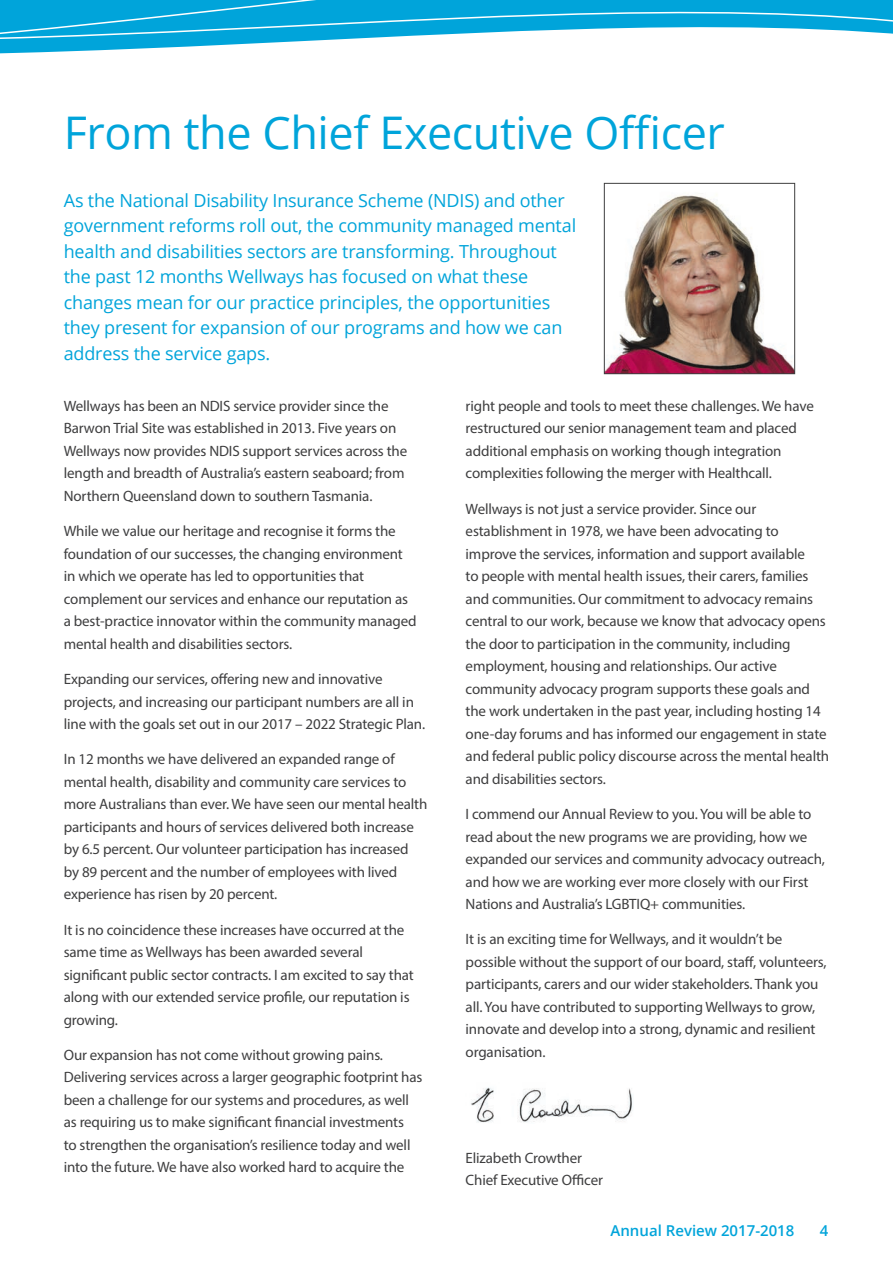
<style>
.page{position:relative;width:893px;height:1263px;background:#fff}
.page>*{position:absolute;margin:0;border:0;box-sizing:border-box;transform-origin:0 0}
.Page_headers_30_blue{font:45px "Open Sans";letter-spacing:-.01em;color:#00a4da}
.Body_text{font:18px/25.5px "Open Sans";letter-spacing:-.01em;color:#00a4da}
.Body_text-2{font:15px/22.5px "Myriad Pro";letter-spacing:-.01em;color:#3e3e3f}
.t1{font:600 15px "Open Sans";color:#00a4da}
</style>
<div class="page">
<svg style="left:0;top:0;width:893px;height:54px"></svg>
<img style="left:606px;top:195px;width:187px;height:177px">
<div style="left:604px;top:183px;width:191px;height:191px;border:1px solid #3e3e3f"></div>
<img style="left:471px;top:1087px;width:162px;height:36px">
<p class="Page_headers_30_blue" style="left:64px;top:102px;width:663px">From the Chief Executive Officer</p>
<p class="Body_text" style="left:64px;top:187px;width:514px">As the National Disability Insurance Scheme (NDIS) and other government reforms roll out, the community managed mental health and disabilities sectors are transforming. Throughout the past 12 months Wellways has focused on what these changes mean for our practice principles, the opportunities they present for expansion of our programs and how we can address the service gaps.</p>
<p class="Body_text-2" style="left:64px;top:394px;width:345px">Wellways has been an NDIS service provider since the Barwon Trial Site was established in 2013. Five years on Wellways now provides NDIS support services across the length and breadth of Australia’s eastern seaboard; from Northern Queensland down to southern Tasmania.</p>
<p class="Body_text-2" style="left:64px;top:520px;width:354px">While we value our heritage and recognise it forms the foundation of our successes, the changing environment in which we operate has led to opportunities that complement our services and enhance our reputation as a best-practice innovator within the community managed mental health and disabilities sectors.</p>
<p class="Body_text-2" style="left:64px;top:667px;width:363px">Expanding our services, offering new and innovative projects, and increasing our participant numbers are all in line with the goals set out in our 2017 – 2022 Strategic Plan.</p>
<p class="Body_text-2" style="left:64px;top:748px;width:365px">In 12 months we have delivered an expanded range of mental health, disability and community care services to more Australians than ever. We have seen our mental health participants and hours of services delivered both increase by 6.5 percent. Our volunteer participation has increased by 89 percent and the number of employees with lived experience has risen by 20 percent.</p>
<p class="Body_text-2" style="left:64px;top:918px;width:342px">It is no coincidence these increases have occurred at the</p>
<p class="Body_text-2" style="left:64px;top:940px;width:352px">same time as Wellways has been awarded several significant public sector contracts. I am excited to say that along with our extended service profile, our reputation is growing.</p>
<p class="Body_text-2" style="left:64px;top:1043px;width:360px">Our expansion has not come without growing pains.<br>Delivering services across a larger geographic footprint has been a challenge for our systems and procedures, as well as requiring us to make significant financial investments<br>to strengthen the organisation’s resilience today and well into the future. We have also worked hard to acquire the</p>
<p class="Body_text-2" style="left:466px;top:394px;width:350px">right people and tools to meet these challenges. We have restructured our senior management team and placed additional emphasis on working though integration complexities following the merger with Healthcall.</p>
<p class="Body_text-2" style="left:466px;top:497px;width:365px">Wellways is not just a service provider. Since our establishment in 1978, we have been advocating to improve the services, information and support available<br>to people with mental health issues, their carers, families and communities. Our commitment to advocacy remains central to our work, because we know that advocacy opens the door to participation in the community, including employment, housing and relationships. Our active community advocacy program supports these goals and the work undertaken in the past year, including hosting 14 one-day forums and has informed our engagement in state and federal public policy discourse across the mental health and disabilities sectors.</p>
<p class="Body_text-2" style="left:466px;top:802px;width:361px">I commend our Annual Review to you. You will be able to read about the new programs we are providing, how we expanded our services and community advocacy outreach, and how we are working ever more closely with our First Nations and Australia’s LGBTIQ+ communities.</p>
<p class="Body_text-2" style="left:466px;top:928px;width:362px">It is an exciting time for Wellways, and it wouldn’t be possible without the support of our board, staff, volunteers, participants, carers and our wider stakeholders. Thank you all. You have contributed to supporting Wellways to grow, innovate and develop into a strong, dynamic and resilient organisation.</p>
<p class="Body_text-2" style="left:466px;top:1146px;width:118px">Elizabeth Crowther</p>
<p class="Body_text-2" style="left:466px;top:1168px;width:139px">Chief Executive Officer</p>
<p class="t1" style="left:610px;top:1220px;width:185px">Annual Review 2017-2018</p>
<p class="t1" style="left:820px;top:1220px;width:10px">4</p>
</div>
